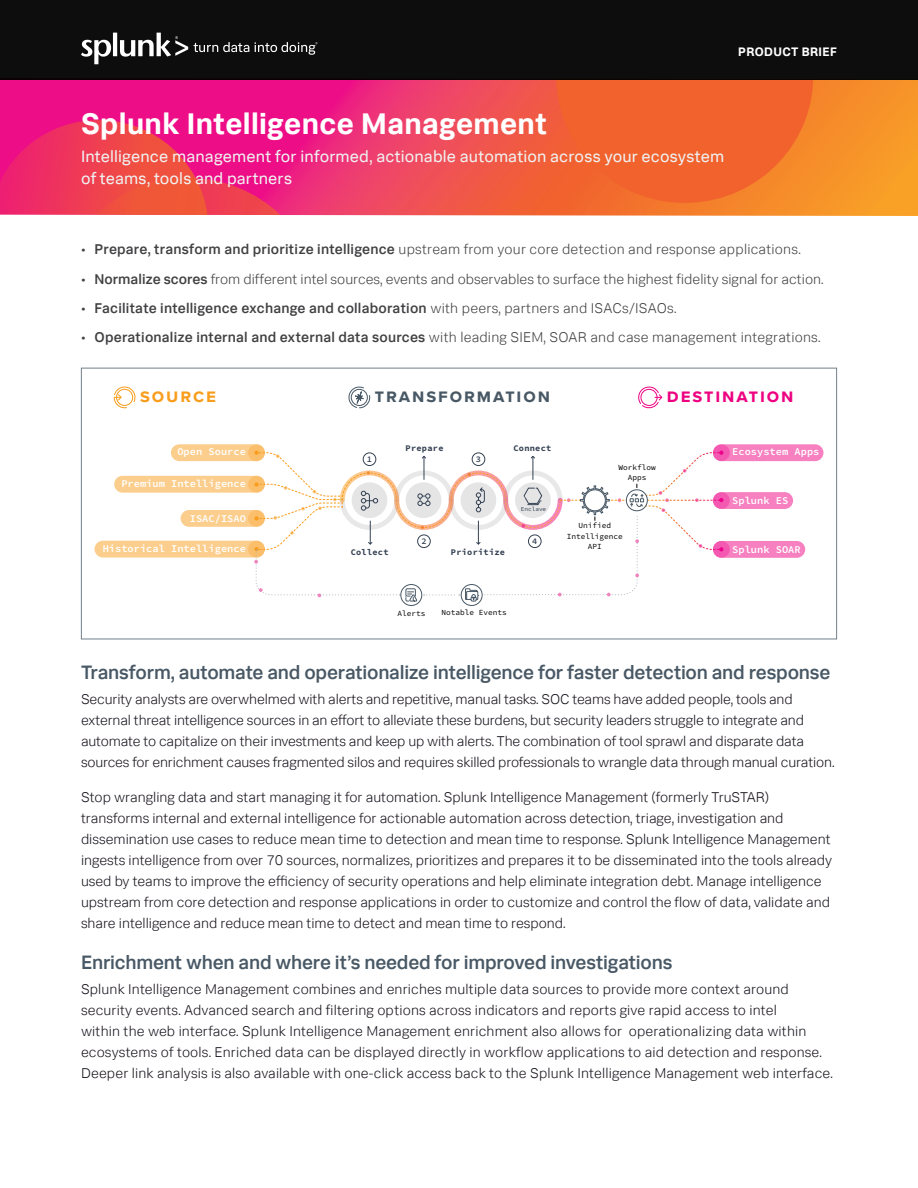
<style>
.page{position:relative;width:918px;height:1188px;background:#fff}
.page>*{position:absolute;margin:0;border:0;box-sizing:border-box;transform-origin:0 0}
.Document_Title{font:700 30px "Splunk Data Sans Pro";letter-spacing:.01em;color:#fff}
.Body_Text{font:500 19.5px "Splunk Data Sans Pro";letter-spacing:-.01em;color:#485865}
.t1{font:700 19.05px "Proxima Nova";letter-spacing:.1em;color:#485865}
.t2{font:700 19.05px "Proxima Nova";letter-spacing:.1em;color:#ed0181}
.t3{font:700 19.05px "Proxima Nova";letter-spacing:.1em;color:#f99d1c}
.Body_Abstract_Title{font:16.5px/22.5px "Splunk Data Sans Pro";letter-spacing:.01em;color:#f0f0f0}
.Body_Text-2{font:300 14.25px/21px "Splunk Data Sans Pro";color:#17121c}
.Body_Text-3{font:300 14.25px/21px "Splunk Data Sans";letter-spacing:.01em;color:#17121c}
.t4{font:300 14.25px "Splunk Data Sans";letter-spacing:.005em;color:#414042}
.t5{font:500 14.25px "Splunk Data Sans";letter-spacing:.015em;color:#414042}
.t6{font:700 12.3px "Splunk Data Sans Pro";letter-spacing:.03em;color:#fff}
.t7{font:10.35px "Source Code Variable";color:#fff}
.t8{font:8.7px "Source Code Variable";letter-spacing:.03em;color:#354254}
.t9{font:7.8px/10.4px "Source Code Variable";color:#000;text-align:center}
.t10{font:6px "Source Code Variable";color:#354254}
.s1{font-weight:500}
.s2{font-weight:300}
</style>
<div class="page">
<svg style="left:0;top:80px;width:918px;height:136px;background:#f05058"></svg>
<svg style="left:554px;top:80px;width:262px;height:125px;background:#f1672d"></svg>
<svg style="left:0;top:120px;width:320px;height:96px;background:#ee2e68"></svg>
<div style="left:0;top:0;width:918px;height:80px;background:#0d0d0d"></div>
<svg style="left:81px;top:33px;width:236px;height:31px"></svg>
<div style="left:171px;top:444px;width:94px;height:17px;background:#fcce8d;border-radius:8px"></div>
<div style="left:114px;top:476px;width:151px;height:17px;background:#fcce8d;border-radius:8px"></div>
<div style="left:181px;top:510px;width:84px;height:17px;background:#fcce8d;border-radius:8px"></div>
<div style="left:94px;top:541px;width:171px;height:17px;background:#fcce8d;border-radius:8px"></div>
<div style="left:713px;top:541px;width:92px;height:17px;background:#f680c0;border-radius:8px"></div>
<div style="left:713px;top:492px;width:80px;height:17px;background:#f680c0;border-radius:8px"></div>
<div style="left:713px;top:444px;width:110px;height:17px;background:#f680c0;border-radius:8px"></div>
<svg style="left:114px;top:386px;width:22px;height:23px"></svg>
<svg style="left:638px;top:386px;width:24px;height:23px"></svg>
<svg style="left:348px;top:386px;width:23px;height:22px"></svg>
<div style="left:248px;top:444px;width:17px;height:17px;background:#fbbf6b;border-radius:50%"></div>
<div style="left:248px;top:476px;width:17px;height:17px;background:#fbbf6b;border-radius:50%"></div>
<div style="left:248px;top:510px;width:17px;height:17px;background:#fbbf6b;border-radius:50%"></div>
<div style="left:248px;top:541px;width:17px;height:17px;background:#fbbf6b;border-radius:50%"></div>
<svg style="left:713px;top:444px;width:17px;height:17px"></svg>
<svg style="left:713px;top:541px;width:17px;height:17px"></svg>
<svg style="left:713px;top:492px;width:17px;height:17px"></svg>
<div style="left:461px;top:584px;width:21px;height:22px;border:1px solid #485865;border-radius:50%"></div>
<div style="left:401px;top:584px;width:21px;height:22px;border:1px solid #485865;border-radius:50%"></div>
<svg style="left:254px;top:451px;width:469px;height:150px"></svg>
<p class="t6" style="left:738px;top:44px;width:100px">PRODUCT BRIEF</p>
<p class="Document_Title" style="left:81px;top:105px;width:468px">Splunk Intelligence Management</p>
<p class="Body_Abstract_Title" style="left:81px;top:144px;width:645px">Intelligence management for informed, actionable automation across your ecosystem of teams, tools and partners</p>
<p class="t4" style="left:81px;top:241px;width:721px"><span class="s1">• Prepare, transform and prioritize intelligence</span> upstream from your core detection and response applications.</p>
<p class="t4" style="left:81px;top:270px;width:744px"><span class="s1">• Normalize scores</span> from different intel sources, events and observables to surface the highest fidelity signal for action.</p>
<p class="t5" style="left:81px;top:299px;width:597px">• Facilitate intelligence exchange and collaboration <span class="s2">with peers, partners and ISACs/ISAOs.</span></p>
<p class="t4" style="left:81px;top:329px;width:741px"><span class="s1">• Operationalize internal and external data sources</span> with leading SIEM, SOAR and case management integrations.</p>
<p class="t3" style="left:140px;top:381px;width:78px">SOURCE</p>
<p class="t2" style="left:667px;top:381px;width:128px">DESTINATION</p>
<p class="t1" style="left:375px;top:381px;width:177px">TRANSFORMATION</p>
<p class="t7" style="left:177px;top:444px;width:70px">Open Source</p>
<p class="t7" style="left:121px;top:476px;width:126px">Premium Intelligence</p>
<p class="t7" style="left:190px;top:511px;width:58px">ISAC/ISAO</p>
<p class="t7" style="left:103px;top:541px;width:145px">Historical Intelligence</p>
<p class="t8" style="left:367px;top:453px;width:7px">1</p>
<p class="t8" style="left:351px;top:546px;width:39px">Collect</p>
<p class="t8" style="left:406px;top:442px;width:39px">Prepare</p>
<p class="t8" style="left:514px;top:442px;width:39px">Connect</p>
<p class="t8" style="left:476px;top:453px;width:7px">3</p>
<p class="t10" style="left:521px;top:505px;width:27px">Enclave</p>
<p class="t8" style="left:421px;top:535px;width:7px">2</p>
<p class="t8" style="left:532px;top:535px;width:7px">4</p>
<p class="t8" style="left:451px;top:545px;width:56px">Prioritize</p>
<p class="t9" style="left:618px;top:462px;width:39px">Workflow<br>Apps</p>
<p class="t9" style="left:567px;top:521px;width:58px">Unified<br>Intelligence<br>API</p>
<p class="t9" style="left:398px;top:608px;width:30px">Alerts</p>
<p class="t9" style="left:441px;top:608px;width:67px">Notable Events</p>
<p class="t7" style="left:732px;top:444px;width:89px">Ecosystem Apps</p>
<p class="t7" style="left:732px;top:493px;width:58px">Splunk ES</p>
<p class="t7" style="left:732px;top:542px;width:70px">Splunk SOAR</p>
<p class="Body_Text" style="left:81px;top:660px;width:751px">Transform, automate and operationalize intelligence for faster detection and response</p>
<p class="Body_Text-2" style="left:81px;top:688px;width:755px">Security analysts are overwhelmed with alerts and repetitive, manual tasks. SOC teams have added people, tools and external threat intelligence sources in an effort to alleviate these burdens, but security leaders struggle to integrate and automate to capitalize on their investments and keep up with alerts. The combination of tool sprawl and disparate data sources for enrichment causes fragmented silos and requires skilled professionals to wrangle data through manual curation.</p>
<p class="Body_Text-2" style="left:81px;top:786px;width:753px">Stop wrangling data and start managing it for automation. Splunk Intelligence Management (formerly TruSTAR) transforms internal and external intelligence for actionable automation across detection, triage, investigation and dissemination use cases to reduce mean time to detection and mean time to response. Splunk Intelligence Management ingests intelligence from over 70 sources, normalizes, prioritizes and prepares it to be disseminated into the tools already used by teams to improve the efficiency of security operations and help eliminate integration debt. Manage intelligence upstream from core detection and response applications in order to customize and control the flow of data, validate and share intelligence and reduce mean time to detect and mean time to respond.</p>
<p class="Body_Text" style="left:81px;top:950px;width:593px">Enrichment when and where it’s needed for improved investigations</p>
<p class="Body_Text-3" style="left:81px;top:978px;width:753px">Splunk Intelligence Management combines and enriches multiple data sources to provide more context around security events. Advanced search and filtering options across indicators and reports give rapid access to intel<br>within the web interface. Splunk Intelligence Management enrichment also allows for operationalizing data within ecosystems of tools. Enriched data can be displayed directly in workflow applications to aid detection and response.<br>Deeper link analysis is also available with one-click access back to the Splunk Intelligence Management web interface.</p>
</div>
